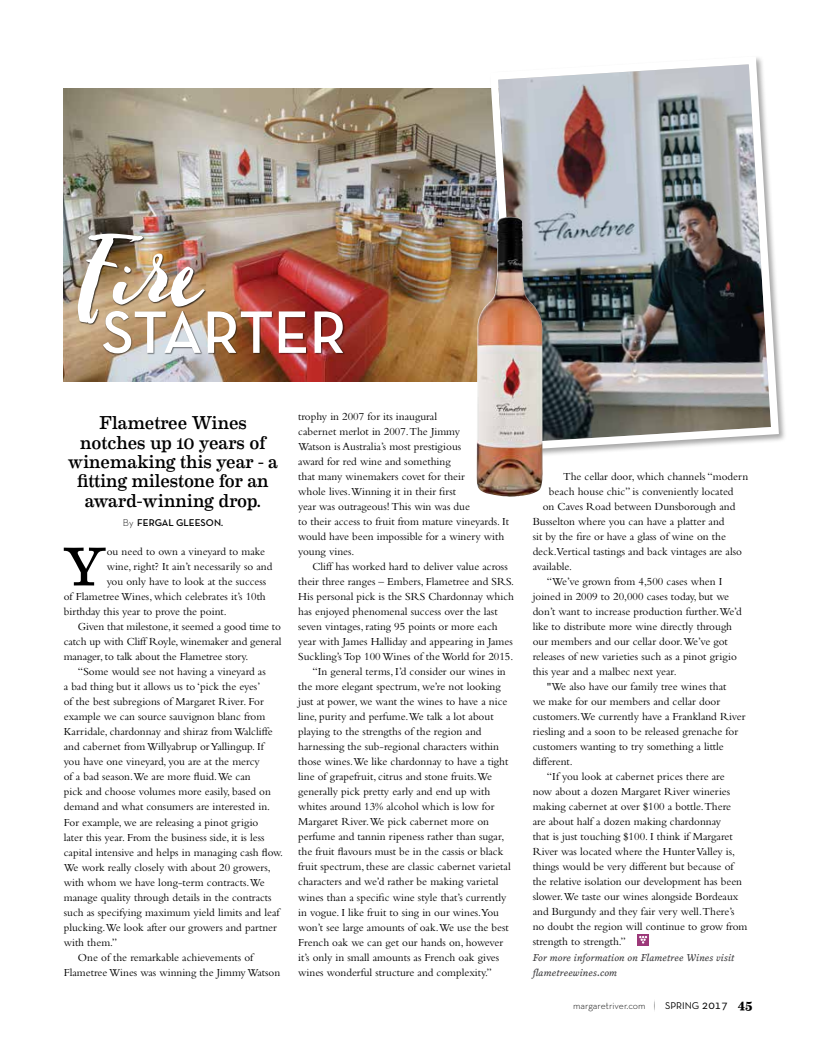
<style>
.page{position:relative;width:815px;height:1046px;background:#fff}
.page>*{position:absolute;margin:0;border:0;box-sizing:border-box;transform-origin:0 0}
.t1{font:130px "Alegance";color:#fff}
.t2{font:600 60.88px "Neutra Text TF";letter-spacing:-.005em;color:#fff}
.t3{font:54.75px "Eames Century Modern";color:#000}
.t4{font:18.75px/19.4px "Eames Century Modern";color:#000;text-align:center}
.t5{font:11.25px/15px "Bembo";color:#000}
.t6{font:italic 11.25px/15px "Satyr 10";color:#414042}
.t7{font:300 10px "Neutra Text TF";color:#000}
.t8{font:600 10px "Neutra Text TF";color:#000}
.s1{font-family:"Neutra Text TF";font-weight:600;font-style:italic}
.s2{font-weight:300}
.s3{font-family:"Eames Century Modern";font-weight:400;font-size:12.5px}
.s4{font-weight:400}
.s5{font-weight:400;font-size:12.5px}
.s6{font-family:"Eames Century Modern";font-weight:700;font-size:12.5px}
</style>
<div class="page">
<img style="left:64px;top:89px;width:422px;height:292px">
<div style="left:102px;top:311px;width:243px;height:45px;background:#000;opacity:.55"></div>
<div style="left:637px;top:933px;width:12px;height:12px;background:#9c3879"></div>
<svg style="left:639px;top:935px;width:8px;height:8px"></svg>
<img style="left:486px;top:57px;width:297px;height:397px">
<img style="left:473px;top:217px;width:70px;height:279px">
<div style="left:77px;top:233px;width:130px;height:92px;background:#000;opacity:.75"></div>
<h1 class="t1" style="left:78px;top:216px;width:125px">Fire</h1>
<h2 class="t2" style="left:102px;top:295px;width:246px">STARTER</h2>
<h3 class="t4" style="left:68px;top:412px;width:212px">Flametree Wines notches up 10 years of winemaking this year - a fitting milestone for an award-winning drop<span class="s1">.</span></h3>
<p class="t8" style="left:123px;top:516px;width:102px"><span class="s2">By</span> FERGAL GLEESON.</p>
<h3 class="t3" style="left:63px;top:525px;width:46px">Y</h3>
<p class="t5" style="left:107px;top:544px;width:160px">ou need to own a vineyard to make</p>
<p class="t5" style="left:107px;top:559px;width:167px">wine, right? It ain’t necessarily so and</p>
<p class="t5" style="left:107px;top:574px;width:161px">you only have to look at the success</p>
<p class="t5" style="left:64px;top:589px;width:204px">of Flametree Wines, which celebrates it’s 10th</p>
<p class="t5" style="left:64px;top:604px;width:164px">birthday this year to prove the point.</p>
<p class="t5" style="left:78px;top:619px;width:205px">Given that milestone, it seemed a good time to</p>
<p class="t5" style="left:64px;top:634px;width:219px">catch up with Cliff Royle, winemaker and general</p>
<p class="t5" style="left:64px;top:649px;width:186px">manager, to talk about the Flametree story.</p>
<p class="t5" style="left:78px;top:664px;width:189px">“Some would see not having a vineyard as</p>
<p class="t5" style="left:64px;top:679px;width:198px">a bad thing but it allows us to ‘pick the eyes’</p>
<p class="t5" style="left:64px;top:694px;width:202px">of the best subregions of Margaret River. For</p>
<p class="t5" style="left:64px;top:709px;width:203px">example we can source sauvignon blanc from</p>
<p class="t5" style="left:64px;top:724px;width:210px">Karridale, chardonnay and shiraz from Walcliffe</p>
<p class="t5" style="left:64px;top:739px;width:202px">and cabernet from Willyabrup or Yallingup. If</p>
<p class="t5" style="left:64px;top:754px;width:198px">you have one vineyard, you are at the mercy</p>
<p class="t5" style="left:64px;top:769px;width:188px">of a bad season.We are more fluid.We can</p>
<p class="t5" style="left:64px;top:784px;width:209px">pick and choose volumes more easily, based on</p>
<p class="t5" style="left:64px;top:799px;width:208px">demand and what consumers are interested in.</p>
<p class="t5" style="left:64px;top:814px;width:196px">For example, we are releasing a pinot grigio</p>
<p class="t5" style="left:64px;top:829px;width:202px">later this year. From the business side, it is less</p>
<p class="t5" style="left:64px;top:844px;width:221px">capital intensive and helps in managing cash flow.</p>
<p class="t5" style="left:64px;top:859px;width:209px">We work really closely with about 20 growers,</p>
<p class="t5" style="left:64px;top:874px;width:202px">with whom we have long-term contracts.We</p>
<p class="t5" style="left:64px;top:889px;width:209px">manage quality through details in the contracts</p>
<p class="t5" style="left:64px;top:904px;width:217px">such as specifying maximum yield limits and leaf</p>
<p class="t5" style="left:64px;top:919px;width:215px">plucking.We look after our growers and partner</p>
<p class="t5" style="left:64px;top:934px;width:55px">with them.”</p>
<p class="t5" style="left:78px;top:949px;width:177px">One of the remarkable achievements of</p>
<p class="t5" style="left:64px;top:964px;width:218px">Flametree Wines was winning the Jimmy Watson</p>
<p class="t5" style="left:298px;top:409px;width:212px">trophy in 2007 for its inaugural<br>cabernet merlot in 2007.The Jimmy<br>Watson is Australia’s most prestigious<br>award for red wine and something<br>that many winemakers covet for their<br>whole lives.Winning it in their first<br>year was outrageous! This win was due<br>to their access to fruit from mature vineyards. It would have been impossible for a winery with young vines.</p>
<p class="t5" style="left:312px;top:559px;width:197px">Cliff has worked hard to deliver value across</p>
<p class="t5" style="left:298px;top:574px;width:217px">their three ranges – Embers, Flametree and SRS.</p>
<p class="t5" style="left:298px;top:589px;width:217px">His personal pick is the SRS Chardonnay which</p>
<p class="t5" style="left:298px;top:604px;width:201px">has enjoyed phenomenal success over the last</p>
<p class="t5" style="left:298px;top:619px;width:201px">seven vintages, rating 95 points or more each</p>
<p class="t5" style="left:298px;top:634px;width:216px">year with James Halliday and appearing in James</p>
<p class="t5" style="left:298px;top:649px;width:217px">Suckling’s Top 100 Wines of the World for 2015.</p>
<p class="t5" style="left:312px;top:664px;width:195px">“In general terms, I’d consider our wines in</p>
<p class="t5" style="left:298px;top:679px;width:204px">the more elegant spectrum, we’re not looking</p>
<p class="t5" style="left:298px;top:694px;width:211px">just at power, we want the wines to have a nice</p>
<p class="t5" style="left:298px;top:709px;width:197px">line, purity and perfume.We talk a lot about</p>
<p class="t5" style="left:298px;top:724px;width:185px">playing to the strengths of the region and</p>
<p class="t5" style="left:298px;top:739px;width:202px">harnessing the sub-regional characters within</p>
<p class="t5" style="left:298px;top:754px;width:212px">those wines.We like chardonnay to have a tight</p>
<p class="t5" style="left:298px;top:769px;width:195px">line of grapefruit, citrus and stone fruits.We</p>
<p class="t5" style="left:298px;top:784px;width:194px">generally pick pretty early and end up with</p>
<p class="t5" style="left:298px;top:799px;width:198px">whites around 13% alcohol which is low for</p>
<p class="t5" style="left:298px;top:814px;width:192px">Margaret River.We pick cabernet more on</p>
<p class="t5" style="left:298px;top:829px;width:208px">perfume and tannin ripeness rather than sugar,</p>
<p class="t5" style="left:298px;top:844px;width:207px">the fruit flavours must be in the cassis or black</p>
<p class="t5" style="left:298px;top:859px;width:214px">fruit spectrum, these are classic cabernet varietal</p>
<p class="t5" style="left:298px;top:874px;width:202px">characters and we’d rather be making varietal</p>
<p class="t5" style="left:298px;top:889px;width:210px">wines than a specific wine style that’s currently</p>
<p class="t5" style="left:298px;top:904px;width:202px">in vogue. I like fruit to sing in our wines.You</p>
<p class="t5" style="left:298px;top:919px;width:212px">won’t see large amounts of oak.We use the best</p>
<p class="t5" style="left:298px;top:934px;width:206px">French oak we can get our hands on, however</p>
<p class="t5" style="left:298px;top:949px;width:203px">it’s only in small amounts as French oak gives</p>
<p class="t5" style="left:298px;top:964px;width:195px">wines wonderful structure and complexity.”</p>
<p class="t5" style="left:563px;top:469px;width:187px">The cellar door, which channels “modern</p>
<p class="t5" style="left:549px;top:484px;width:186px">beach house chic” is conveniently located</p>
<p class="t5" style="left:543px;top:499px;width:194px">on Caves Road between Dunsborough and</p>
<p class="t5" style="left:533px;top:514px;width:193px">Busselton where you can have a platter and</p>
<p class="t5" style="left:533px;top:529px;width:195px">sit by the fire or have a glass of wine on the</p>
<p class="t5" style="left:533px;top:544px;width:211px">deck.Vertical tastings and back vintages are also</p>
<p class="t5" style="left:533px;top:559px;width:41px">available.</p>
<p class="t5" style="left:547px;top:574px;width:177px">“We’ve grown from 4,500 cases when I</p>
<p class="t5" style="left:533px;top:589px;width:198px">joined in 2009 to 20,000 cases today, but we</p>
<p class="t5" style="left:533px;top:604px;width:211px">don’t want to increase production further.We’d</p>
<p class="t5" style="left:533px;top:619px;width:201px">like to distribute more wine directly through</p>
<p class="t5" style="left:533px;top:634px;width:197px">our members and our cellar door.We’ve got</p>
<p class="t5" style="left:533px;top:649px;width:206px">releases of new varieties such as a pinot grigio</p>
<p class="t5" style="left:533px;top:664px;width:146px">this year and a malbec next year.</p>
<p class="t5" style="left:547px;top:679px;width:181px">"We also have our family tree wines that</p>
<p class="t5" style="left:533px;top:694px;width:189px">we make for our members and cellar door</p>
<p class="t5" style="left:533px;top:709px;width:214px">customers.We currently have a Frankland River</p>
<p class="t5" style="left:533px;top:724px;width:207px">riesling and a soon to be released grenache for</p>
<p class="t5" style="left:533px;top:739px;width:193px">customers wanting to try something a little</p>
<p class="t5" style="left:533px;top:754px;width:42px">different.</p>
<p class="t5" style="left:547px;top:769px;width:179px">“If you look at cabernet prices there are</p>
<p class="t5" style="left:533px;top:784px;width:199px">now about a dozen Margaret River wineries</p>
<p class="t5" style="left:533px;top:799px;width:200px">making cabernet at over $100 a bottle.There</p>
<p class="t5" style="left:533px;top:814px;width:190px">are about half a dozen making chardonnay</p>
<p class="t5" style="left:533px;top:829px;width:202px">that is just touching $100. I think if Margaret</p>
<p class="t5" style="left:533px;top:844px;width:204px">River was located where the Hunter Valley is,</p>
<p class="t5" style="left:533px;top:859px;width:202px">things would be very different but because of</p>
<p class="t5" style="left:533px;top:874px;width:211px">the relative isolation our development has been</p>
<p class="t5" style="left:533px;top:889px;width:207px">slower.We taste our wines alongside Bordeaux</p>
<p class="t5" style="left:533px;top:904px;width:203px">and Burgundy and they fair very well.There’s</p>
<p class="t5" style="left:533px;top:919px;width:216px">no doubt the region will continue to grow from</p>
<p class="t5" style="left:533px;top:934px;width:95px">strength to strength.”</p>
<p class="t6" style="left:533px;top:949px;width:203px">For more information on Flametree Wines visit flametreewines.com</p>
<p class="t7" style="left:573px;top:999px;width:181px">margaretriver.com <span class="s3">|</span> <span class="s4">SPRING</span> <span class="s5">2017</span> <span class="s6">45</span></p>
</div>
